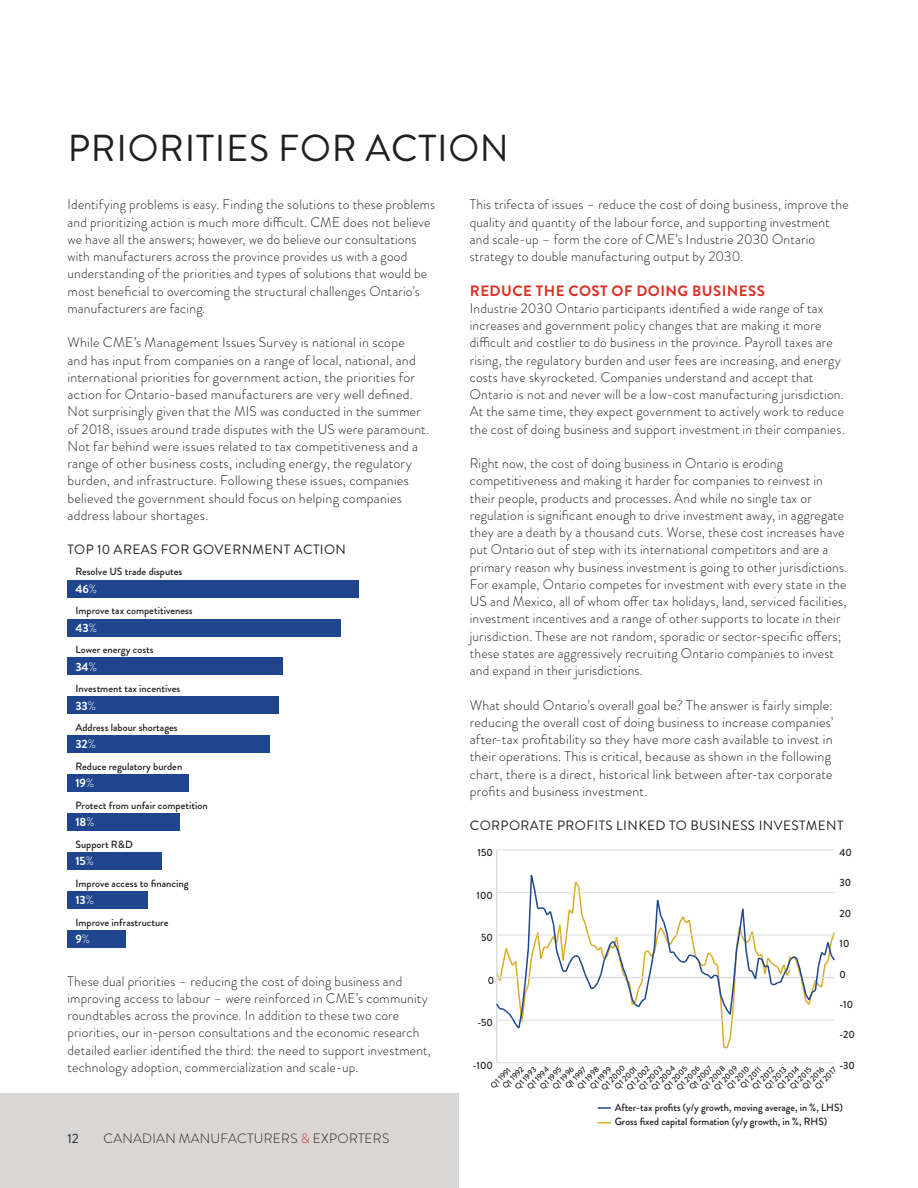
<style>
.page{position:relative;width:918px;height:1188px;background:#fff}
.page>*{position:absolute;margin:0;border:0;box-sizing:border-box;transform-origin:0 0}
.t1{font:37.5px "Brandon Grotesque";letter-spacing:.02em;color:#231f20}
.t2{font:700 15px "Brandon Grotesque";letter-spacing:.03em;color:#dd3127}
.t3{font:300 13.8px/17.2px "Brandon Grotesque";letter-spacing:.015em;color:#231f20}
.t4{font:13.5px "Brandon Grotesque";letter-spacing:.03em;color:#231f20}
.t5{font:300 13.5px "Brandon Grotesque";letter-spacing:.02em;color:#231f20}
.t6{font:13.5px "Brandon Grotesque";color:#212628}
.t7{font:700 12px "Brandon Grotesque";color:#fff}
.t8{font:500 10.5px/14.7px "Brandon Grotesque";color:#231f20}
.t9{font:500 8.1px "Brandon Grotesque";color:#231f20}
.s1{font-weight:300}
.s2{color:#dd3127}
</style>
<div class="page">
<div style="left:0;top:1094px;width:459px;height:94px;background:#d9d7d5"></div>
<div style="left:68px;top:580px;width:291px;height:17px;background:#1e458d"></div>
<div style="left:68px;top:619px;width:273px;height:17px;background:#1e458d"></div>
<div style="left:68px;top:658px;width:215px;height:17px;background:#1e458d"></div>
<div style="left:68px;top:697px;width:211px;height:17px;background:#1e458d"></div>
<div style="left:68px;top:736px;width:202px;height:17px;background:#1e458d"></div>
<div style="left:68px;top:775px;width:121px;height:17px;background:#1e458d"></div>
<div style="left:68px;top:814px;width:112px;height:17px;background:#1e458d"></div>
<div style="left:68px;top:853px;width:94px;height:17px;background:#1e458d"></div>
<div style="left:68px;top:891px;width:80px;height:18px;background:#1e458d"></div>
<div style="left:68px;top:930px;width:58px;height:18px;background:#1e458d"></div>
<hr style="left:496px;top:850px;width:1px;height:213px;background:#dcdddf">
<hr style="left:497px;top:1062px;width:338px;height:1px;background:#dcdddf">
<hr style="left:497px;top:849px;width:337px;height:1px;background:#dcdddf">
<svg style="left:496px;top:873px;width:339px;height:177px"></svg>
<svg style="left:598px;top:1107px;width:13px;height:2px"></svg>
<svg style="left:598px;top:1122px;width:13px;height:2px"></svg>
<h1 class="t1" style="left:68px;top:123px;width:443px">PRIORITIES FOR ACTION</h1>
<p class="t3" style="left:68px;top:196px;width:369px">Identifying problems is easy. Finding the solutions to these problems and prioritizing action is much more difficult. CME does not believe we have all the answers; however, we do believe our consultations with manufacturers across the province provides us with a good understanding of the priorities and types of solutions that would be most beneficial to overcoming the structural challenges Ontario’s manufacturers are facing.</p>
<p class="t3" style="left:68px;top:334px;width:363px">While CME’s Management Issues Survey is national in scope<br>and has input from companies on a range of local, national, and international priorities for government action, the priorities for action for Ontario-based manufacturers are very well defined.<br>Not surprisingly given that the MIS was conducted in the summer of 2018, issues around trade disputes with the US were paramount.<br>Not far behind were issues related to tax competitiveness and a range of other business costs, including energy, the regulatory burden, and infrastructure. Following these issues, companies believed the government should focus on helping companies address labour shortages.</p>
<p class="t4" style="left:68px;top:540px;width:280px">TOP 10 AREAS FOR GOVERNMENT ACTION</p>
<p class="t8" style="left:76px;top:564px;width:108px">Resolve US trade disputes</p>
<p class="t8" style="left:76px;top:603px;width:119px">Improve tax competitiveness</p>
<p class="t8" style="left:76px;top:642px;width:80px">Lower energy costs</p>
<p class="t8" style="left:76px;top:681px;width:106px">Investment tax incentives</p>
<p class="t8" style="left:76px;top:720px;width:104px">Address labour shortages</p>
<p class="t8" style="left:76px;top:759px;width:108px">Reduce regulatory burden</p>
<p class="t8" style="left:76px;top:798px;width:134px">Protect from unfair competition</p>
<p class="t8" style="left:76px;top:837px;width:59px">Support R&amp;D</p>
<p class="t8" style="left:76px;top:876px;width:115px">Improve access to financing</p>
<p class="t8" style="left:76px;top:915px;width:94px">Improve infrastructure</p>
<p class="t3" style="left:470px;top:196px;width:381px">This trifecta of issues – reduce the cost of doing business, improve the quality and quantity of the labour force, and supporting investment and scale-up – form the core of CME’s Industrie 2030 Ontario strategy to double manufacturing output by 2030.</p>
<p class="t2" style="left:470px;top:280px;width:296px">REDUCE THE COST OF DOING BUSINESS</p>
<p class="t3" style="left:470px;top:299px;width:376px">Industrie 2030 Ontario participants identified a wide range of tax increases and government policy changes that are making it more difficult and costlier to do business in the province. Payroll taxes are rising, the regulatory burden and user fees are increasing, and energy costs have skyrocketed. Companies understand and accept that Ontario is not and never will be a low-cost manufacturing jurisdiction.<br>At the same time, they expect government to actively work to reduce the cost of doing business and support investment in their companies.</p>
<p class="t3" style="left:470px;top:455px;width:379px">Right now, the cost of doing business in Ontario is eroding competitiveness and making it harder for companies to reinvest in their people, products and processes. And while no single tax or regulation is significant enough to drive investment away, in aggregate they are a death by a thousand cuts. Worse, these cost increases have put Ontario out of step with its international competitors and are a primary reason why business investment is going to other jurisdictions.<br>For example, Ontario competes for investment with every state in the US and Mexico, all of whom offer tax holidays, land, serviced facilities, investment incentives and a range of other supports to locate in their jurisdiction. These are not random, sporadic or sector-specific offers; these states are aggressively recruiting Ontario companies to invest and expand in their jurisdictions.</p>
<p class="t3" style="left:470px;top:696px;width:365px">What should Ontario’s overall goal be? The answer is fairly simple: reducing the overall cost of doing business to increase companies’ after-tax profitability so they have more cash available to invest in their operations. This is critical, because as shown in the following chart, there is a direct, historical link between after-tax corporate profits and business investment.</p>
<p class="t4" style="left:470px;top:816px;width:375px">CORPORATE PROFITS LINKED TO BUSINESS INVESTMENT</p>
<p class="t7" style="left:75px;top:580px;width:23px">46<span class="s1">%</span></p>
<p class="t7" style="left:75px;top:619px;width:23px">43<span class="s1">%</span></p>
<p class="t7" style="left:75px;top:658px;width:23px">34<span class="s1">%</span></p>
<p class="t7" style="left:75px;top:697px;width:22px">33<span class="s1">%</span></p>
<p class="t7" style="left:75px;top:736px;width:22px">32<span class="s1">%</span></p>
<p class="t7" style="left:75px;top:775px;width:21px">19<span class="s1">%</span></p>
<p class="t7" style="left:75px;top:814px;width:21px">18<span class="s1">%</span></p>
<p class="t7" style="left:75px;top:853px;width:20px">15<span class="s1">%</span></p>
<p class="t7" style="left:75px;top:892px;width:20px">13<span class="s1">%</span></p>
<p class="t7" style="left:75px;top:931px;width:16px">9<span class="s1">%</span></p>
<p class="t3" style="left:68px;top:972px;width:365px">These dual priorities – reducing the cost of doing business and improving access to labour – were reinforced in CME’s community roundtables across the province. In addition to these two core priorities, our in-person consultations and the economic research detailed earlier identified the third: the need to support investment, technology adoption, commercialization and scale-up.</p>
<p class="t8" style="left:840px;top:845px;width:14px">40</p>
<p class="t8" style="left:478px;top:845px;width:17px">150</p>
<p class="t8" style="left:840px;top:876px;width:13px">30</p>
<p class="t8" style="left:477px;top:888px;width:18px">100</p>
<p class="t8" style="left:840px;top:906px;width:13px">20</p>
<p class="t8" style="left:481px;top:930px;width:13px">50</p>
<p class="t8" style="left:840px;top:936px;width:11px">10</p>
<p class="t8" style="left:840px;top:967px;width:8px">0</p>
<p class="t8" style="left:488px;top:973px;width:8px">0</p>
<p class="t8" style="left:840px;top:997px;width:15px">-10</p>
<p class="t8" style="left:477px;top:1016px;width:17px">-50</p>
<p class="t8" style="left:840px;top:1028px;width:17px">-20</p>
<p class="t8" style="left:473px;top:1058px;width:22px">-100</p>
<p class="t8" style="left:840px;top:1058px;width:17px">-30</p>
<p class="t9" style="left:649px;top:1085px;width:32px;rotate:-46deg">Q1 2004</p>
<p class="t9" style="left:674px;top:1085px;width:32px;rotate:-46deg">Q1 2006</p>
<p class="t9" style="left:598px;top:1085px;width:32px;rotate:-46deg">Q1 2000</p>
<p class="t9" style="left:699px;top:1085px;width:32px;rotate:-46deg">Q1 2008</p>
<p class="t9" style="left:711px;top:1085px;width:32px;rotate:-46deg">Q1 2009</p>
<p class="t9" style="left:661px;top:1085px;width:31px;rotate:-46deg">Q1 2005</p>
<p class="t9" style="left:686px;top:1085px;width:31px;rotate:-46deg">Q1 2007</p>
<p class="t9" style="left:636px;top:1085px;width:31px;rotate:-46deg">Q1 2003</p>
<p class="t9" style="left:624px;top:1085px;width:31px;rotate:-46deg">Q1 2002</p>
<p class="t9" style="left:774px;top:1084px;width:30px;rotate:-46deg">Q1 2014</p>
<p class="t9" style="left:800px;top:1084px;width:29px;rotate:-46deg">Q1 2016</p>
<p class="t9" style="left:724px;top:1084px;width:30px;rotate:-46deg">Q1 2010</p>
<p class="t9" style="left:525px;top:1084px;width:29px;rotate:-46deg">Q1 1994</p>
<p class="t9" style="left:812px;top:1084px;width:29px;rotate:-46deg">Q1 2017</p>
<p class="t8" style="left:615px;top:1100px;width:230px">After-tax profits (y/y growth, moving average, in %, LHS)<br>Gross fixed capital formation (y/y growth, in %, RHS)</p>
<p class="t9" style="left:550px;top:1084px;width:29px;rotate:-46deg">Q1 1996</p>
<p class="t9" style="left:787px;top:1084px;width:29px;rotate:-46deg">Q1 2015</p>
<p class="t9" style="left:612px;top:1084px;width:30px;rotate:-46deg">Q1 2001</p>
<p class="t9" style="left:762px;top:1084px;width:29px;rotate:-46deg">Q1 2013</p>
<p class="t9" style="left:750px;top:1084px;width:29px;rotate:-46deg">Q1 2012</p>
<p class="t9" style="left:575px;top:1084px;width:29px;rotate:-46deg">Q1 1998</p>
<p class="t9" style="left:587px;top:1084px;width:29px;rotate:-46deg">Q1 1999</p>
<p class="t9" style="left:562px;top:1084px;width:28px;rotate:-46deg">Q1 1997</p>
<p class="t9" style="left:537px;top:1084px;width:29px;rotate:-46deg">Q1 1995</p>
<p class="t9" style="left:512px;top:1084px;width:29px;rotate:-46deg">Q1 1993</p>
<p class="t9" style="left:500px;top:1084px;width:28px;rotate:-46deg">Q1 1992</p>
<p class="t9" style="left:738px;top:1083px;width:28px;rotate:-46deg">Q1 2011</p>
<p class="t9" style="left:488px;top:1083px;width:27px;rotate:-46deg">Q1 1991</p>
<p class="t6" style="left:68px;top:1130px;width:13px">12</p>
<p class="t5" style="left:103px;top:1130px;width:287px">CANADIAN MANUFACTURERS <span class="s2">&amp;</span> EXPORTERS</p>
</div>
